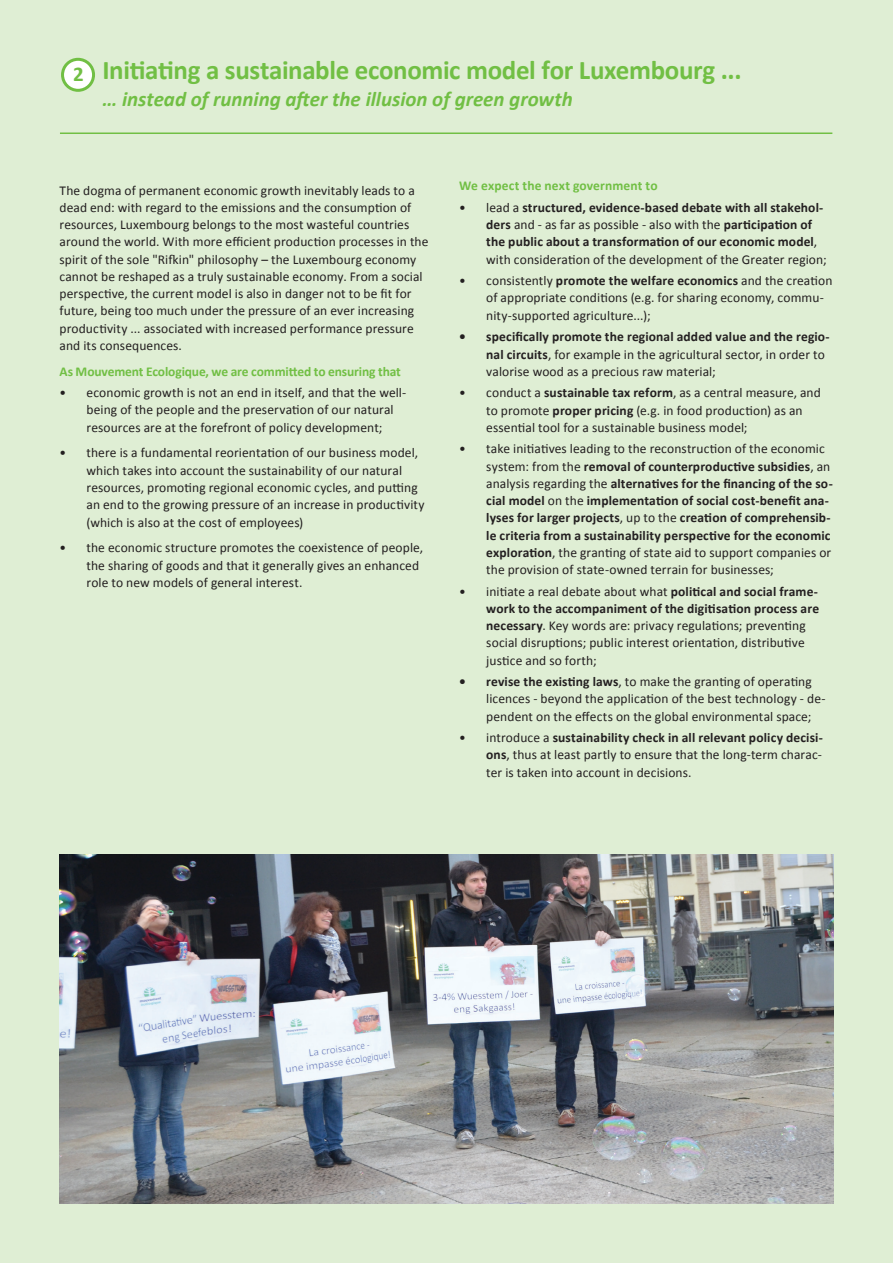
<style>
.page{position:relative;width:893px;height:1263px;background:#dfeed4}
.page>*{position:absolute;margin:0;border:0;box-sizing:border-box;transform-origin:0 0}
.t1{font:700 27px "Calibri";letter-spacing:-.015em;color:#71bf44}
.t2{font:italic 700 21px "Calibri";color:#71bf44}
.t3{font:700 21px "Calibri";color:#71bf44}
.t4{font:13.5px/17.2px "Calibri";letter-spacing:.005em;color:#231f20}
.t5{font:700 13.5px/17.2px "Calibri";letter-spacing:.01em;color:#231f20}
.t6{font:700 13.5px "Calibri";letter-spacing:-.01em;color:#71bf44}
.t7{font:700 13.5px "Calibri";letter-spacing:.01em;color:#71bf44}
.s1{font-weight:400}
.s2{font-weight:700}
</style>
<div class="page">
<hr style="left:60px;top:132px;width:772px;height:2px;background:#71bf44">
<div style="left:63px;top:59px;width:31px;height:31px;background:#fff;border-radius:50%"></div>
<div style="left:61px;top:58px;width:34px;height:34px;border:3px solid #71bf44;border-radius:50%"></div>
<img style="left:60px;top:855px;width:773px;height:348px">
<h2 class="t3" style="left:73px;top:61px;width:12px">2</h2>
<h1 class="t1" style="left:102px;top:52px;width:641px">Initiating a sustainable economic model for Luxembourg ...</h1>
<h2 class="t2" style="left:102px;top:85px;width:472px">… instead of running after the illusion of green growth</h2>
<p class="t4" style="left:60px;top:182px;width:370px">The dogma of permanent economic growth inevitably leads to a dead end: with regard to the emissions and the consumption of resources, Luxembourg belongs to the most wasteful countries around the world. With more efficient production processes in the spirit of the sole "Rifkin" philosophy – the Luxembourg economy cannot be reshaped as a truly sustainable economy. From a social perspective, the current model is also in danger not to be fit for future, being too much under the pressure of an ever increasing productivity ... associated with increased performance pressure and its consequences.</p>
<p class="t6" style="left:60px;top:363px;width:343px">As Mouvement Ecologique, we are committed to ensuring that</p>
<p class="t4" style="left:87px;top:384px;width:321px;text-indent:-27px">• economic growth is not an end in itself, and that the well&shy;being of the people and the preservation of our natural resources are at the forefront of policy development;</p>
<p class="t4" style="left:87px;top:444px;width:340px;text-indent:-27px">• there is a fundamental reorientation of our business model, which takes into account the sustainability of our natural resources, promoting regional economic cycles, and putting an end to the growing pressure of an increase in productivity (which is also at the cost of employees)</p>
<p class="t4" style="left:87px;top:539px;width:338px;text-indent:-27px">• the economic structure promotes the coexistence of people, the sharing of goods and that it generally gives an enhanced role to new models of general interest.</p>
<p class="t7" style="left:459px;top:177px;width:200px">We expect the next government to</p>
<p class="t5" style="left:486px;top:199px;width:342px;text-indent:-27px"><span class="s1">• lead a</span> structured, evidence-based debate with all stakehol&shy;ders <span class="s1">and - as far as possible - also with the</span> participation of the public about a transformation of our economic model<span class="s1">, with consideration of the development of the Greater region;</span></p>
<p class="t4" style="left:486px;top:272px;width:348px;text-indent:-27px">• consistently <span class="s2">promote the welfare economics</span> and the creation of appropriate conditions (e.g. for sharing economy, commu&shy;nity-supported agriculture...);</p>
<p class="t4" style="left:486px;top:328px;width:345px;text-indent:-27px"><span class="s2">• specifically promote the regional added value and the regio&shy;nal circuits</span>, for example in the agricultural sector, in order to valorise wood as a precious raw material;</p>
<p class="t4" style="left:486px;top:384px;width:336px;text-indent:-27px">• conduct a <span class="s2">sustainable tax reform</span>, as a central measure, and to promote <span class="s2">proper pricing</span> (e.g. in food production) as an essential tool for a sustainable business model;</p>
<p class="t5" style="left:486px;top:440px;width:348px;text-indent:-27px"><span class="s1">• take initiatives leading to the reconstruction of the economic system: from the</span> removal of counterproductive subsidies<span class="s1">, an analysis regarding the</span> alternatives for the financing of the so&shy;cial model <span class="s1">on the</span> implementation of social cost-benefit ana&shy;lyses for larger projects<span class="s1">, up to the</span> creation of comprehensib&shy;le criteria from a sustainability perspective for the economic exploration<span class="s1">, the granting of state aid to support companies or the provision of state-owned terrain for businesses;</span></p>
<p class="t4" style="left:486px;top:582px;width:334px;text-indent:-27px">• initiate a real debate about what <span class="s2">political and social frame&shy;work to the accompaniment of the digitisation process are necessary</span>. Key words are: privacy regulations; preventing social disruptions; public interest orientation, distributive justice and so forth;</p>
<p class="t4" style="left:486px;top:673px;width:341px;text-indent:-27px"><span class="s2">• revise the existing laws</span>, to make the granting of operating licences - beyond the application of the best technology - de&shy;pendent on the effects on the global environmental space;</p>
<p class="t4" style="left:486px;top:729px;width:338px;text-align:justify;text-indent:-27px">• introduce a <span class="s2">sustainability check in all relevant policy decisi&shy;ons</span>, thus at least partly to ensure that the long-term charac&shy;ter is taken into account in decisions.</p>
</div>
